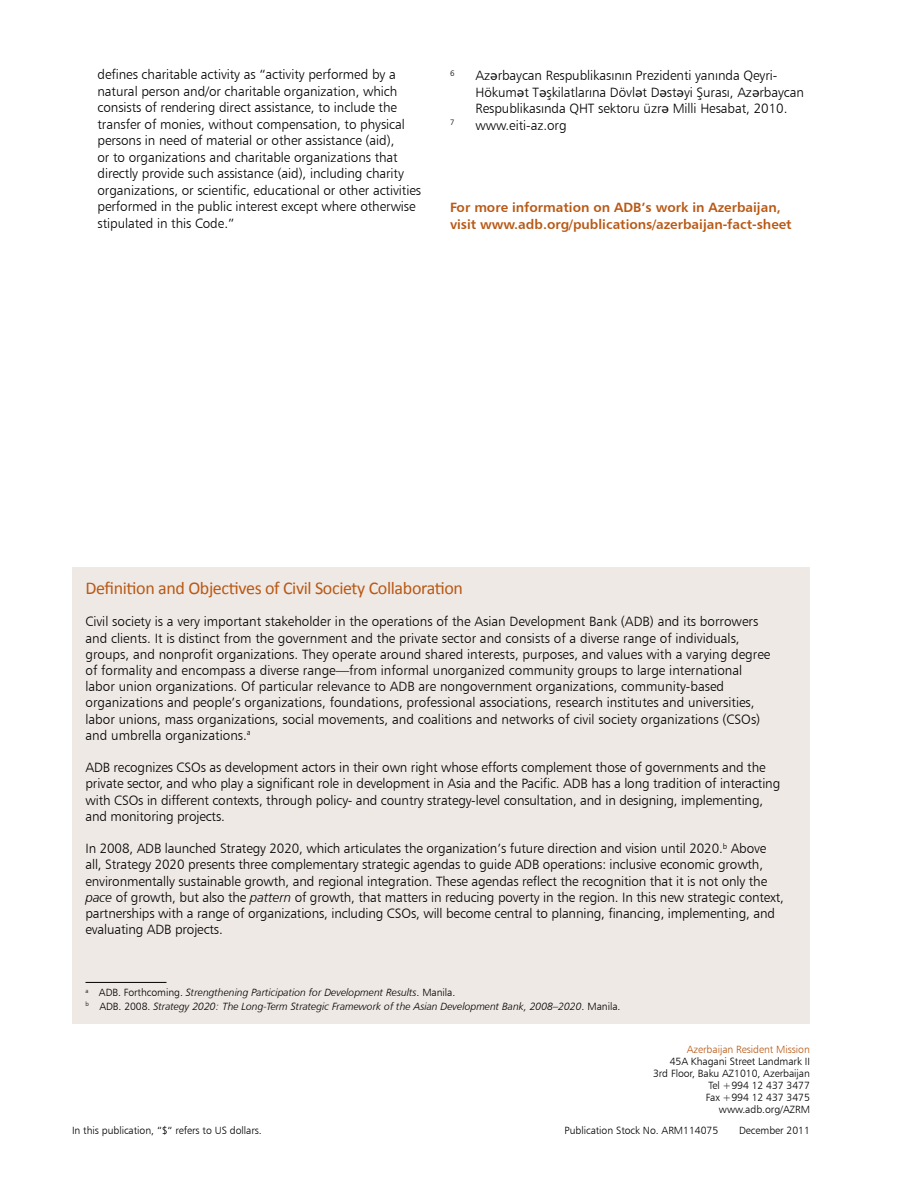
<style>
.page{position:relative;width:918px;height:1188px;background:#fff}
.page>*{position:absolute;margin:0;border:0;box-sizing:border-box;transform-origin:0 0}
.t1{font:18px "Calibri";letter-spacing:-.02em;color:#b95915}
.t2{font:13.5px/16.2px "Humanist 777 BT Light B";letter-spacing:-.005em;color:#000}
.t3{font:13.5px/16.5px "Humanist 777 BT Bold B";color:#b95915}
.t4{font:10.5px/12px "Humanist 777 BT Light B";letter-spacing:-.005em;color:#000;text-align:right}
.t5{font:10.5px/13.5px "Humanist 777 BT Light Italic B";letter-spacing:-.005em;color:#000}
.t6{font:10.5px "Humanist 777 BT Light B";letter-spacing:-.005em;color:#b95915}
.t7{font:7.8px "Humanist 777 BT Light B";color:#000}
.s1{font-family:"Hypatia Sans Pro";font-size:15px}
.s2{font-family:"Humanist 777 BT Light Italic B"}
.s3{font-family:"Humanist 777 BT Light B"}
</style>
<div class="page">
<div style="left:72px;top:567px;width:738px;height:456px;background:#efe9e5"></div>
<hr style="left:86px;top:982px;width:80px;height:1px;background:#000">
<p class="t2" style="left:98px;top:66px;width:325px">defines charitable activity as “activity performed by a natural person and/or charitable organization, which consists of rendering direct assistance, to include the transfer of monies, without compensation, to physical persons in need of material or other assistance (aid),<br>or to organizations and charitable organizations that directly provide such assistance (aid), including charity organizations, or scientific, educational or other activities performed in the public interest except where otherwise stipulated in this Code.”</p>
<p class="t7" style="left:450px;top:68px;width:6px">6</p>
<p class="t2" style="left:475px;top:67px;width:330px">Az<span class="s1">ə</span>rbaycan Respublikasının Prezidenti yanında Qeyri-<br>Hökum<span class="s1">ə</span>t T<span class="s1">ə</span>şkilatlarına Dövl<span class="s1">ə</span>t D<span class="s1">ə</span>st<span class="s1">ə</span>yi Şurası, Az<span class="s1">ə</span>rbaycan<br>Respublikasında QHT sektoru üzr<span class="s1">ə</span> Milli Hesabat, 2010.</p>
<p class="t7" style="left:450px;top:118px;width:6px">7</p>
<p class="t2" style="left:475px;top:117px;width:93px">www.eiti-az.org</p>
<p class="t3" style="left:450px;top:199px;width:343px">For more information on ADB’s work in Azerbaijan, visit www.adb.org/publications/azerbaijan-fact-sheet</p>
<h1 class="t1" style="left:86px;top:577px;width:379px">Definition and Objectives of Civil Society Collaboration</h1>
<p class="t2" style="left:86px;top:613px;width:686px">Civil society is a very important stakeholder in the operations of the Asian Development Bank (ADB) and its borrowers and clients. It is distinct from the government and the private sector and consists of a diverse range of individuals, groups, and nonprofit organizations. They operate around shared interests, purposes, and values with a varying degree of formality and encompass a diverse range—from informal unorganized community groups to large international labor union organizations. Of particular relevance to ADB are nongovernment organizations, community-based organizations and people’s organizations, foundations, professional associations, research institutes and universities, labor unions, mass organizations, social movements, and coalitions and networks of civil society organizations (CSOs) and umbrella organizations.<sup>a</sup></p>
<p class="t2" style="left:86px;top:759px;width:696px">ADB recognizes CSOs as development actors in their own right whose efforts complement those of governments and the private sector, and who play a significant role in development in Asia and the Pacific. ADB has a long tradition of interacting with CSOs in different contexts, through policy- and country strategy-level consultation, and in designing, implementing, and monitoring projects.</p>
<p class="t2" style="left:85px;top:840px;width:700px">In 2008, ADB launched Strategy 2020, which articulates the organization’s future direction and vision until 2020.<sup>b</sup> Above all, Strategy 2020 presents three complementary strategic agendas to guide ADB operations: inclusive economic growth, environmentally sustainable growth, and regional integration. These agendas reflect the recognition that it is not only the <span class="s2">pace</span> of growth, but also the <span class="s2">pattern</span> of growth, that matters in reducing poverty in the region. In this new strategic context, partnerships with a range of organizations, including CSOs, will become central to planning, financing, implementing, and evaluating ADB projects.</p>
<p class="t5" style="left:86px;top:986px;width:536px"><sup>a</sup> <span class="s3">ADB. Forthcoming.</span> Strengthening Participation for Development Results<span class="s3">. Manila.<br></span><sup>b</sup> <span class="s3">ADB. 2008.</span> Strategy 2020: The Long-Term Strategic Framework of the Asian Development Bank, 2008–2020<span class="s3">. Manila.</span></p>
<p class="t6" style="left:687px;top:1043px;width:125px">Azerbaijan Resident Mission</p>
<p class="t4" style="left:653px;top:1055px;width:158px">45A Khagani Street Landmark II<br>3rd Floor, Baku AZ1010, Azerbaijan<br>Tel +994 12 437 3477<br>Fax +994 12 437 3475 www.adb.org/AZRM</p>
<p class="t4" style="left:72px;top:1124px;width:191px">In this publication, “$“ refers to US dollars.</p>
<p class="t4" style="left:565px;top:1124px;width:155px">Publication Stock No. ARM114075</p>
<p class="t4" style="left:739px;top:1124px;width:72px">December 2011</p>
</div>
